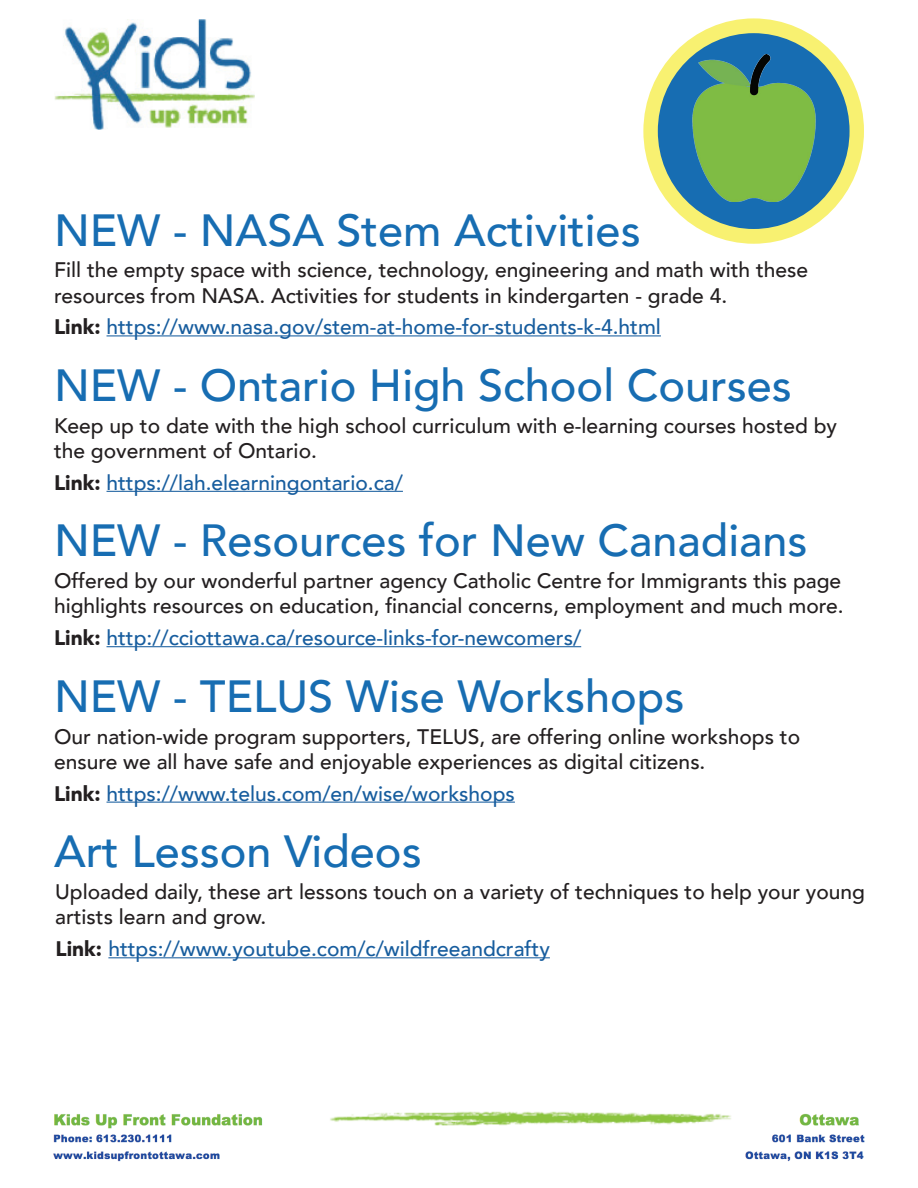
<style>
.page{position:relative;width:918px;height:1188px;background:#fff}
.page>*{position:absolute;margin:0;border:0;box-sizing:border-box;transform-origin:0 0}
.t1{font:500 45px "Avenir";color:#176db2}
.t2{font:500 21px/25.2px "Avenir";color:#231f20}
.t3{font:500 21px "Avenir";color:#175d9e}
.s1{font-weight:900;color:#231f20}
</style>
<div class="page">
<hr style="left:108px;top:957px;width:442px;height:1px;background:#175d9e">
<img style="left:54px;top:19px;width:201px;height:111px">
<div style="left:643px;top:18px;width:221px;height:226px;background:#f8f171;border-radius:50%"></div>
<div style="left:658px;top:33px;width:192px;height:196px;background:#176db2;border-radius:50%"></div>
<img style="left:680px;top:54px;width:147px;height:147px">
<img style="left:53px;top:1111px;width:812px;height:51px">
<hr style="left:107px;top:335px;width:554px;height:1px;background:#175d9e">
<hr style="left:107px;top:646px;width:474px;height:1px;background:#175d9e">
<hr style="left:107px;top:802px;width:408px;height:1px;background:#175d9e">
<hr style="left:107px;top:491px;width:296px;height:1px;background:#175d9e">
<h1 class="t1" style="left:54px;top:191px;width:588px">NEW - NASA Stem Activities</h1>
<p class="t2" style="left:54px;top:256px;width:756px">Fill the empty space with science, technology, engineering and math with these resources from NASA. Activities for students in kindergarten - grade 4.</p>
<p class="t3" style="left:54px;top:309px;width:608px"><span class="s1">Link:</span> https://www.nasa.gov/stem-at-home-for-students-k-4.html</p>
<h1 class="t1" style="left:54px;top:346px;width:739px">NEW - Ontario High School Courses</h1>
<p class="t2" style="left:54px;top:412px;width:785px">Keep up to date with the high school curriculum with e-learning courses hosted by the government of Ontario.</p>
<p class="t3" style="left:54px;top:464px;width:350px"><span class="s1">Link:</span> https://lah.elearningontario.ca/</p>
<h1 class="t1" style="left:54px;top:502px;width:755px">NEW - Resources for New Canadians</h1>
<p class="t2" style="left:54px;top:567px;width:791px">Offered by our wonderful partner agency Catholic Centre for Immigrants this page highlights resources on education, financial concerns, employment and much more.</p>
<p class="t3" style="left:54px;top:620px;width:529px"><span class="s1">Link:</span> http://cciottawa.ca/resource-links-for-newcomers/</p>
<h1 class="t1" style="left:54px;top:657px;width:632px">NEW - TELUS Wise Workshops</h1>
<p class="t2" style="left:54px;top:723px;width:748px">Our nation-wide program supporters, TELUS, are offering online workshops to ensure we all have safe and enjoyable experiences as digital citizens.</p>
<p class="t3" style="left:54px;top:775px;width:462px"><span class="s1">Link:</span> https://www.telus.com/en/wise/workshops</p>
<h1 class="t1" style="left:54px;top:813px;width:369px">Art Lesson Videos</h1>
<p class="t2" style="left:55px;top:878px;width:811px">Uploaded daily, these art lessons touch on a variety of techniques to help your young artists learn and grow.</p>
<p class="t3" style="left:56px;top:931px;width:496px"><span class="s1">Link:</span> https://www.youtube.com/c/wildfreeandcrafty</p>
</div>
